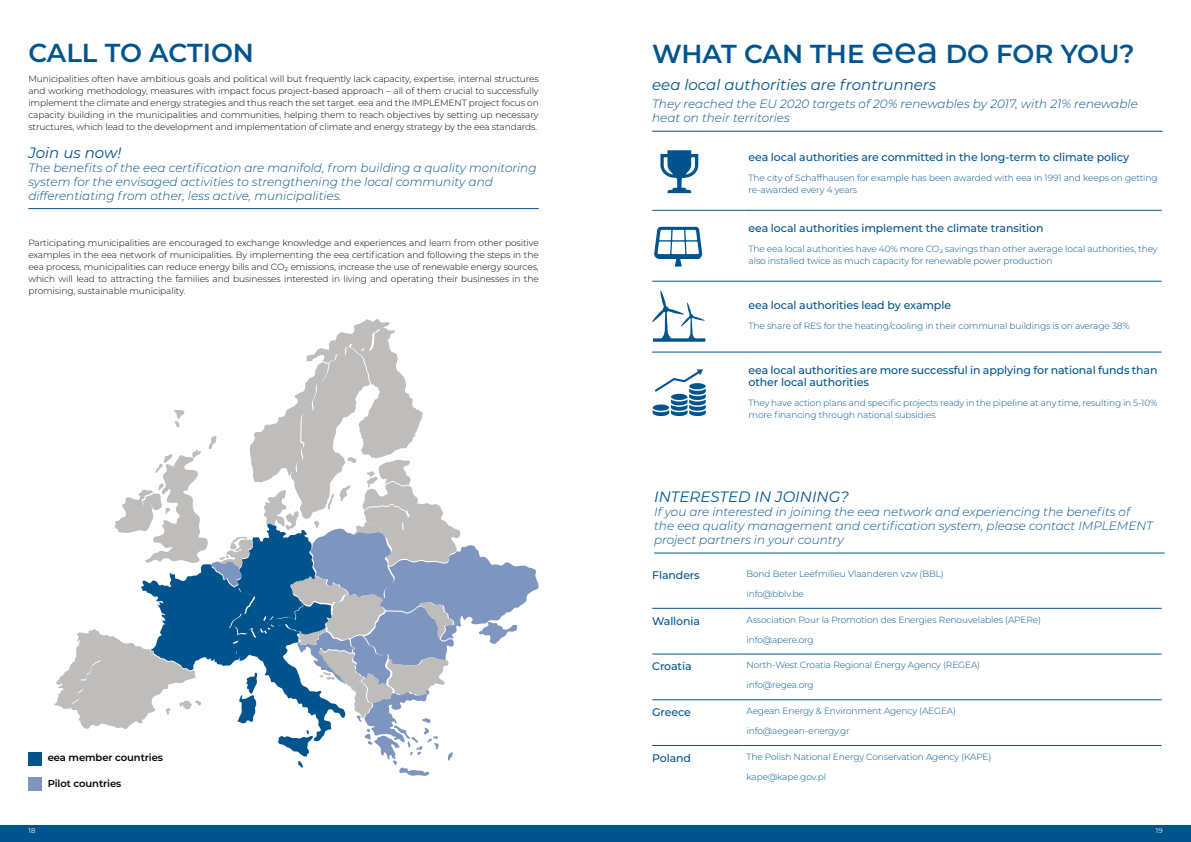
<style>
.page{position:relative;width:1191px;height:842px;background:#fff}
.page>*{position:absolute;margin:0;border:0;box-sizing:border-box;transform-origin:0 0}
.t1{font:600 26px "Montserrat";color:#00548e}
.t2{font:italic 15px "Montserrat";color:#00548e}
.t3{font:italic 300 12px/14px "Montserrat";color:#00548e}
.t4{font:500 11px/12px "Montserrat";letter-spacing:-.01em;color:#00548e}
.t5{font:600 10px "Montserrat";letter-spacing:-.01em;color:#000}
.t6{font:300 9px/12px "Montserrat";letter-spacing:-.01em;color:#000;text-align:justify}
.t7{font:300 9px/12px "Montserrat";letter-spacing:-.01em;color:#00548e}
.t8{font:7px "Montserrat";color:#fff}
.s1{font-weight:500;font-size:37px}
</style>
<div class="page">
<div style="left:0;top:825px;width:1191px;height:17px;background:#00548e"></div>
<hr style="left:28px;top:208px;width:511px;height:1px;background:#00548e">
<div style="left:28px;top:777px;width:14px;height:14px;background:#7e95bf"></div>
<div style="left:28px;top:752px;width:14px;height:13px;background:#00548e"></div>
<svg style="left:54px;top:319px;width:485px;height:457px"></svg>
<hr style="left:652px;top:210px;width:92px;height:1px;background:#00548e">
<hr style="left:744px;top:210px;width:417px;height:1px;background:#00548e">
<hr style="left:652px;top:281px;width:92px;height:1px;background:#00548e">
<hr style="left:744px;top:281px;width:417px;height:1px;background:#00548e">
<hr style="left:652px;top:352px;width:92px;height:1px;background:#00548e">
<hr style="left:744px;top:352px;width:417px;height:1px;background:#00548e">
<hr style="left:652px;top:131px;width:510px;height:1px;background:#00548e">
<svg style="left:660px;top:150px;width:38px;height:43px"></svg>
<svg style="left:654px;top:227px;width:48px;height:40px"></svg>
<svg style="left:652px;top:290px;width:53px;height:52px"></svg>
<hr style="left:652px;top:608px;width:90px;height:1px;background:#00548e">
<hr style="left:742px;top:608px;width:419px;height:1px;background:#00548e">
<hr style="left:652px;top:654px;width:90px;height:1px;background:#00548e">
<hr style="left:742px;top:654px;width:419px;height:1px;background:#00548e">
<hr style="left:652px;top:699px;width:90px;height:1px;background:#00548e">
<hr style="left:742px;top:699px;width:419px;height:1px;background:#00548e">
<hr style="left:652px;top:745px;width:90px;height:1px;background:#00548e">
<hr style="left:742px;top:745px;width:419px;height:1px;background:#00548e">
<hr style="left:654px;top:553px;width:510px;height:1px;background:#00548e">
<svg style="left:652px;top:369px;width:54px;height:47px"></svg>
<h1 class="t1" style="left:28px;top:34px;width:227px">CALL TO ACTION</h1>
<p class="t6" style="left:28px;top:73px;width:512px">Municipalities often have ambitious goals and political will but frequently lack capacity, expertise, internal structures and working methodology, measures with impact focus project-based approach – all of them crucial to successfully implement the climate and energy strategies and thus reach the set target. eea and the IMPLEMENT project focus on capacity building in the municipalities and communities, helping them to reach objectives by setting up necessary structures, which lead to the development and implementation of climate and energy strategy by the eea standards.</p>
<h2 class="t2" style="left:28px;top:142px;width:94px">Join us now!</h2>
<h3 class="t3" style="left:28px;top:160px;width:510px">The benefits of the eea certification are manifold, from building a quality monitoring system for the envisaged activities to strengthening the local community and differentiating from other, less active, municipalities.</h3>
<p class="t6" style="left:28px;top:236px;width:512px">Participating municipalities are encouraged to exchange knowledge and experiences and learn from other positive examples in the eea network of municipalities. By implementing the eea certification and following the steps in the eea process, municipalities can reduce energy bills and CO2 emissions, increase the use of renewable energy sources, which will lead to attracting the families and businesses interested in living and operating their businesses in the promising, sustainable municipality.</p>
<p class="t5" style="left:48px;top:751px;width:117px">eea member countries</p>
<p class="t5" style="left:48px;top:776px;width:75px">Pilot countries</p>
<h1 class="t1" style="left:652px;top:35px;width:484px">WHAT CAN THE <span class="s1">eea</span> DO FOR YOU?</h1>
<h2 class="t2" style="left:652px;top:75px;width:285px">eea local authorities are frontrunners</h2>
<h3 class="t3" style="left:652px;top:97px;width:487px">They reached the EU 2020 targets of 20% renewables by 2017, with 21% renewable heat on their territories</h3>
<p class="t4" style="left:748px;top:151px;width:382px">eea local authorities are committed in the long-term to climate policy</p>
<p class="t7" style="left:748px;top:172px;width:410px">The city of Schaffhausen for example has been awarded with eea in 1991 and keeps on getting re-awarded every 4 years</p>
<p class="t4" style="left:748px;top:222px;width:296px">eea local authorities implement the climate transition</p>
<p class="t7" style="left:748px;top:243px;width:410px">The eea local authorities have 40% more CO2 savings than other average local authorities, they also installed twice as much capacity for renewable power production</p>
<p class="t4" style="left:748px;top:299px;width:204px">eea local authorities lead by example</p>
<p class="t7" style="left:748px;top:320px;width:383px">The share of RES for the heating/cooling in their communal buildings is on average 38%</p>
<p class="t4" style="left:748px;top:363px;width:410px">eea local authorities are more successful in applying for national funds than other local authorities</p>
<p class="t7" style="left:748px;top:396px;width:410px">They have action plans and specific projects ready in the pipeline at any time, resulting in 5-10% more financing through national subsidies</p>
<h2 class="t2" style="left:654px;top:486px;width:196px">INTERESTED IN JOINING?</h2>
<h3 class="t3" style="left:654px;top:504px;width:500px">If you are interested in joining the eea network and experiencing the benefits of the eea quality management and certification system, please contact IMPLEMENT project partners in your country</h3>
<p class="t4" style="left:652px;top:568px;width:49px">Flanders</p>
<p class="t7" style="left:746px;top:567px;width:199px">Bond Beter Leefmilieu Vlaanderen vzw (BBL)</p>
<p class="t7" style="left:746px;top:587px;width:59px">info@bblv.be</p>
<p class="t4" style="left:652px;top:614px;width:49px">Wallonia</p>
<p class="t7" style="left:746px;top:613px;width:296px">Association Pour la Promotion des Energies Renouvelables (APERe)</p>
<p class="t7" style="left:746px;top:633px;width:69px">info@apere.org</p>
<p class="t4" style="left:652px;top:660px;width:41px">Croatia</p>
<p class="t7" style="left:746px;top:659px;width:235px">North-West Croatia Regional Energy Agency (REGEA)</p>
<p class="t7" style="left:746px;top:679px;width:69px">info@regea.org</p>
<p class="t4" style="left:652px;top:706px;width:40px">Greece</p>
<p class="t7" style="left:746px;top:705px;width:211px">Aegean Energy &amp; Environment Agency (AEGEA)</p>
<p class="t7" style="left:746px;top:725px;width:105px">info@aegean-energy.gr</p>
<p class="t4" style="left:652px;top:751px;width:40px">Poland</p>
<p class="t7" style="left:746px;top:750px;width:246px">The Polish National Energy Conservation Agency (KAPE)</p>
<p class="t7" style="left:746px;top:770px;width:81px">kape@kape.gov.pl</p>
<p class="t8" style="left:29px;top:826px;width:8px">18</p>
<p class="t8" style="left:1155px;top:826px;width:8px">19</p>
</div>
